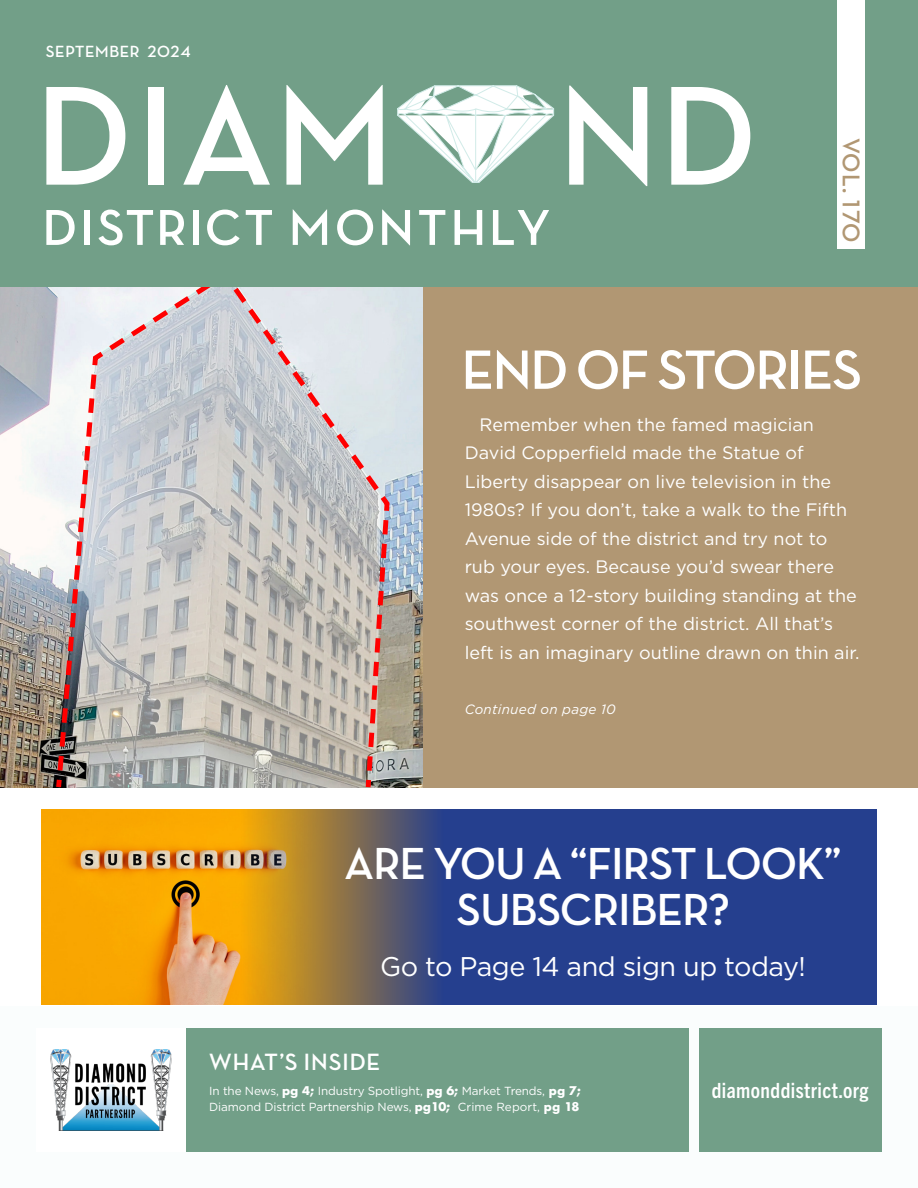
<style>
.page{position:relative;width:918px;height:1188px;background:#fff}
.page>*{position:absolute;margin:0;border:0;box-sizing:border-box;transform-origin:0 0}
.t1{font:700 143.7px "Neutra Disp";letter-spacing:.03em;color:#fff}
.t2{font:700 56.25px "Neutra Disp";letter-spacing:-.02em;color:#fff}
.t3{font:700 51.3px "Neutra Disp";letter-spacing:.06em;color:#fff}
.t4{font:700 45.75px/45.8px "Neutra Disp";letter-spacing:-.01em;color:#fff;text-align:center}
.Market_Trends_Industry_Spotlight_-_Text_{font:27px "Gotham";letter-spacing:-.02em;color:#fff}
.t5{font:700 24.6px "Neutra Disp";letter-spacing:.015em;color:#b19773}
.t6{font:700 24px "Neutra Disp";letter-spacing:.04em;color:#fff}
.t7{font:700 condensed 21px "Trade Gothic Next LT Pro";letter-spacing:.02em;color:#fff}
.Market_Trends_Industry_Spotlight_-_Text_-2{font:18px/28.5px "Gotham";color:#fff}
.t8{font:700 16.5px "Neutra Disp";letter-spacing:.04em;color:#fff}
.t9{font:italic 13.5px "Gotham";letter-spacing:.02em;color:#fff}
.t10{font:11.7px/16.5px "Gotham";letter-spacing:-.01em;color:#fff}
.s1{font-family:"Futura";font-weight:700}
</style>
<div class="page">
<img style="left:0;top:286px;width:423px;height:501px">
<svg style="left:53px;top:286px;width:339px;height:502px;background:#c5c2c1"></svg>
<div style="left:423px;top:286px;width:495px;height:501px;background:#b19773"></div>
<div style="left:0;top:1006px;width:918px;height:182px;background:#fafdfd"></div>
<div style="left:699px;top:1028px;width:183px;height:124px;background:#729f88"></div>
<div style="left:186px;top:1028px;width:502px;height:124px;background:#729f88"></div>
<div style="left:36px;top:1028px;width:150px;height:124px;background:#fff"></div>
<img style="left:50px;top:1050px;width:122px;height:80px">
<svg style="left:41px;top:809px;width:836px;height:196px;background:#6f6361"></svg>
<div style="left:0;top:0;width:918px;height:286px;background:#729f88"></div>
<div style="left:837px;top:0;width:28px;height:248px;background:#fff"></div>
<svg style="left:397px;top:85px;width:157px;height:98px"></svg>
<p class="t8" style="left:46px;top:42px;width:146px">SEPTEMBER 2024</p>
<p class="t1" style="left:36px;top:56px;width:722px">DIAM ND</p>
<p class="t3" style="left:43px;top:199px;width:509px">DISTRICT MONTHLY</p>
<p class="t5" style="left:865px;top:138px;width:106px;rotate:90deg">VOL. 170</p>
<p class="t2" style="left:462px;top:338px;width:402px">END OF STORIES</p>
<p class="Market_Trends_Industry_Spotlight_-_Text_-2" style="left:465px;top:410px;width:396px;text-indent:15px">Remember when the famed magician David Copperfield made the Statue of Liberty disappear on live television in the 1980s? If you don’t, take a walk to the Fifth Avenue side of the district and try not to rub your eyes. Because you’d swear there was once a 12-story building standing at the southwest corner of the district. All that’s left is an imaginary outline drawn on thin air.</p>
<p class="t9" style="left:465px;top:700px;width:153px">Continued on page 10</p>
<p class="t4" style="left:344px;top:842px;width:499px">ARE YOU A “FIRST LOOK”<br>SUBSCRIBER?</p>
<p class="Market_Trends_Industry_Spotlight_-_Text_" style="left:380px;top:949px;width:427px">Go to Page 14 and sign up today!</p>
<p class="t6" style="left:209px;top:1048px;width:173px">WHAT’S INSIDE</p>
<p class="t10" style="left:209px;top:1082px;width:373px">In the News, <span class="s1">pg 4;</span> Industry Spotlight, <span class="s1">pg 6;</span> Market Trends, <span class="s1">pg 7;<br></span>Diamond District Partnership News, <span class="s1">pg10;</span> Crime Report, <span class="s1">pg 18</span></p>
<p class="t7" style="left:712px;top:1076px;width:158px">diamonddistrict.org</p>
</div>
